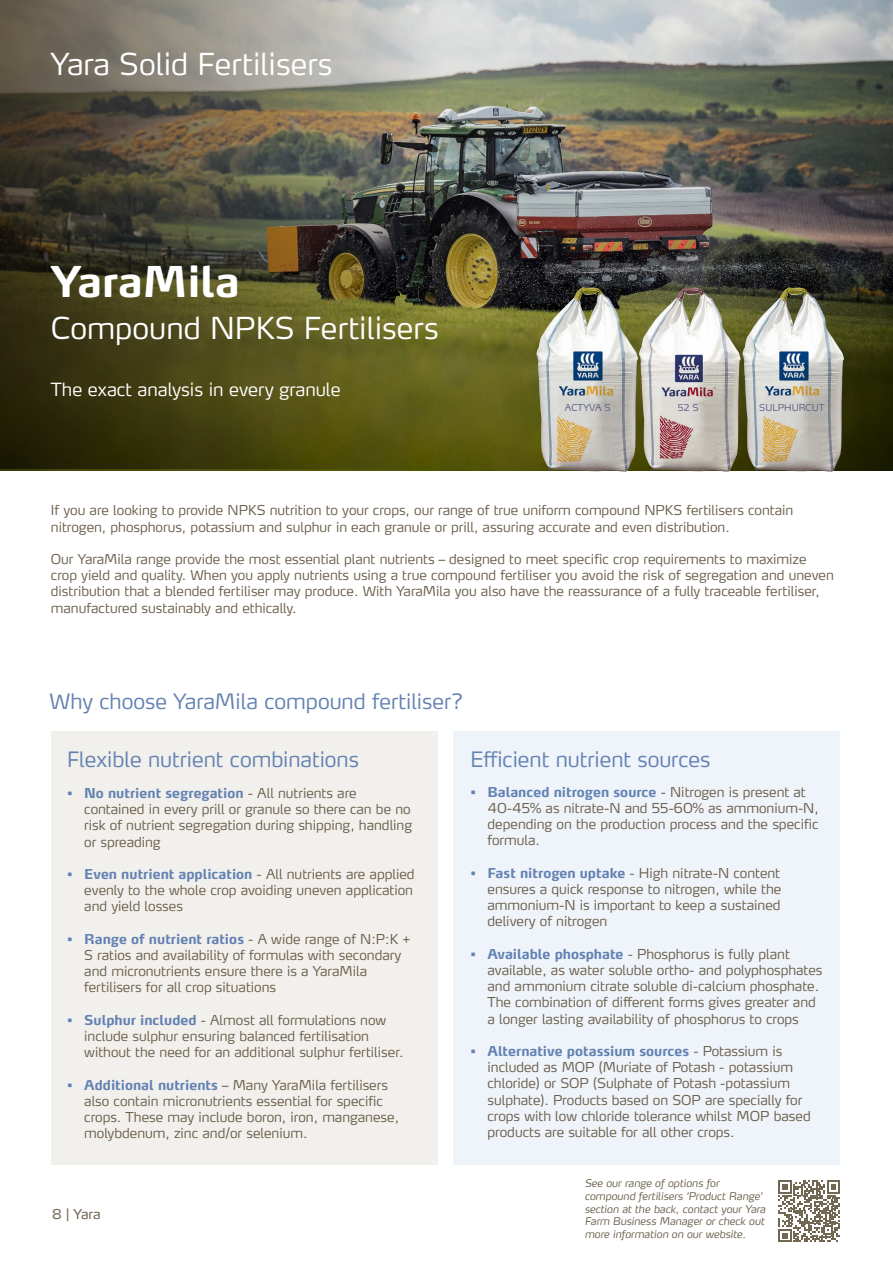
<style>
.page{position:relative;width:893px;height:1263px;background:#fff}
.page>*{position:absolute;margin:0;border:0;box-sizing:border-box;transform-origin:0 0}
.t1{font:700 42px "Yara Max LF";color:#fff}
.t2{font:300 30px "Yara Max LF";color:#fff}
.t3{font:300 21px "Yara Max LF";color:#6382b2}
.t4{font:300 18px "Yara Max LF";color:#fff}
.t5{font:300 13.5px/16.2px "Yara Max LF";color:#6a5e4a}
.t6{font:13.5px "Yara Max LF";color:#716752}
.t7{font:italic 300 10.5px/12.6px "Yara Max LF";color:#6a5e4a}
.t8{font:300 9.3px "Yara Max LF";color:#585f85}
.s1{font-weight:700;color:#6382b2}
</style>
<div class="page">
<div style="left:51px;top:731px;width:387px;height:433px;background:#f2f0ed"></div>
<div style="left:453px;top:731px;width:387px;height:433px;background:#eff3fa"></div>
<img style="left:0;top:0;width:893px;height:470px">
<img style="left:0;top:0;width:593px;height:469px">
<img style="left:536px;top:287px;width:308px;height:185px">
<svg style="left:778px;top:1180px;width:62px;height:62px"></svg>
<h2 class="t2" style="left:51px;top:45px;width:283px">Yara Solid Fertilisers</h2>
<h1 class="t1" style="left:51px;top:255px;width:190px">YaraMila</h1>
<h2 class="t2" style="left:51px;top:309px;width:389px">Compound NPKS Fertilisers</h2>
<h3 class="t4" style="left:51px;top:378px;width:291px">The exact analysis in every granule</h3>
<p class="t8" style="left:565px;top:402px;width:47px">ACTYVA S</p>
<p class="t8" style="left:678px;top:402px;width:22px">52 S</p>
<p class="t8" style="left:759px;top:402px;width:67px">SULPHURCUT</p>
<p class="t5" style="left:51px;top:502px;width:744px">If you are looking to provide NPKS nutrition to your crops, our range of true uniform compound NPKS fertilisers contain nitrogen, phosphorus, potassium and sulphur in each granule or prill, assuring accurate and even distribution.</p>
<p class="t5" style="left:51px;top:551px;width:784px">Our YaraMila range provide the most essential plant nutrients – designed to meet specific crop requirements to maximize crop yield and quality. When you apply nutrients using a true compound fertiliser you avoid the risk of segregation and uneven distribution that a blended fertiliser may produce. With YaraMila you also have the reassurance of a fully traceable fertiliser, manufactured sustainably and ethically.</p>
<h3 class="t3" style="left:50px;top:688px;width:416px">Why choose YaraMila compound fertiliser?</h3>
<h3 class="t3" style="left:67px;top:746px;width:293px">Flexible nutrient combinations</h3>
<p class="t5" style="left:84px;top:785px;width:329px;text-indent:-17px"><span class="s1">• No nutrient segregation</span> - All nutrients are contained in every prill or granule so there can be no risk of nutrient segregation during shipping, handling or spreading</p>
<p class="t5" style="left:84px;top:866px;width:332px;text-align:justify;text-indent:-17px"><span class="s1">• Even nutrient application</span> - All nutrients are applied evenly to the whole crop avoiding uneven application and yield losses</p>
<p class="t5" style="left:84px;top:930px;width:328px;text-indent:-17px"><span class="s1">• Range of nutrient ratios</span> - A wide range of N:P:K + S ratios and availability of formulas with secondary and micronutrients ensure there is a YaraMila fertilisers for all crop situations</p>
<p class="t5" style="left:84px;top:1011px;width:321px;text-indent:-17px"><span class="s1">• Sulphur included</span> - Almost all formulations now include sulphur ensuring balanced fertilisation without the need for an additional sulphur fertiliser.</p>
<p class="t5" style="left:84px;top:1076px;width:316px;text-indent:-17px"><span class="s1">• Additional nutrients</span> – Many YaraMila fertilisers also contain micronutrients essential for specific crops. These may include boron, iron, manganese, molybdenum, zinc and/or selenium.</p>
<p class="t6" style="left:52px;top:1205px;width:50px">8 | Yara</p>
<h3 class="t3" style="left:470px;top:746px;width:241px">Efficient nutrient sources</h3>
<p class="t5" style="left:487px;top:783px;width:333px;text-indent:-17px"><span class="s1">• Balanced nitrogen source</span> - Nitrogen is present at 40-45% as nitrate-N and 55-60% as ammonium-N, depending on the production process and the specific formula.</p>
<p class="t5" style="left:487px;top:864px;width:295px;text-align:justify;text-indent:-17px"><span class="s1">• Fast nitrogen uptake</span> - High nitrate-N content ensures a quick response to nitrogen, while the ammonium-N is important to keep a sustained delivery of nitrogen</p>
<p class="t5" style="left:487px;top:945px;width:337px;text-indent:-17px"><span class="s1">• Available phosphate</span> - Phosphorus is fully plant available, as water soluble ortho- and polyphosphates and ammonium citrate soluble di-calcium phosphate.<br>The combination of different forms gives greater and a longer lasting availability of phosphorus to crops</p>
<p class="t5" style="left:487px;top:1042px;width:325px;text-indent:-17px"><span class="s1">• Alternative potassium sources</span> - Potassium is included as MOP (Muriate of Potash - potassium chloride) or SOP (Sulphate of Potash -potassium sulphate). Products based on SOP are specially for crops with low chloride tolerance whilst MOP based products are suitable for all other crops.</p>
<p class="t7" style="left:585px;top:1177px;width:182px">See our range of options for compound fertilisers ‘Product Range’ section at the back, contact your Yara Farm Business Manager or check out more information on our website.</p>
</div>
